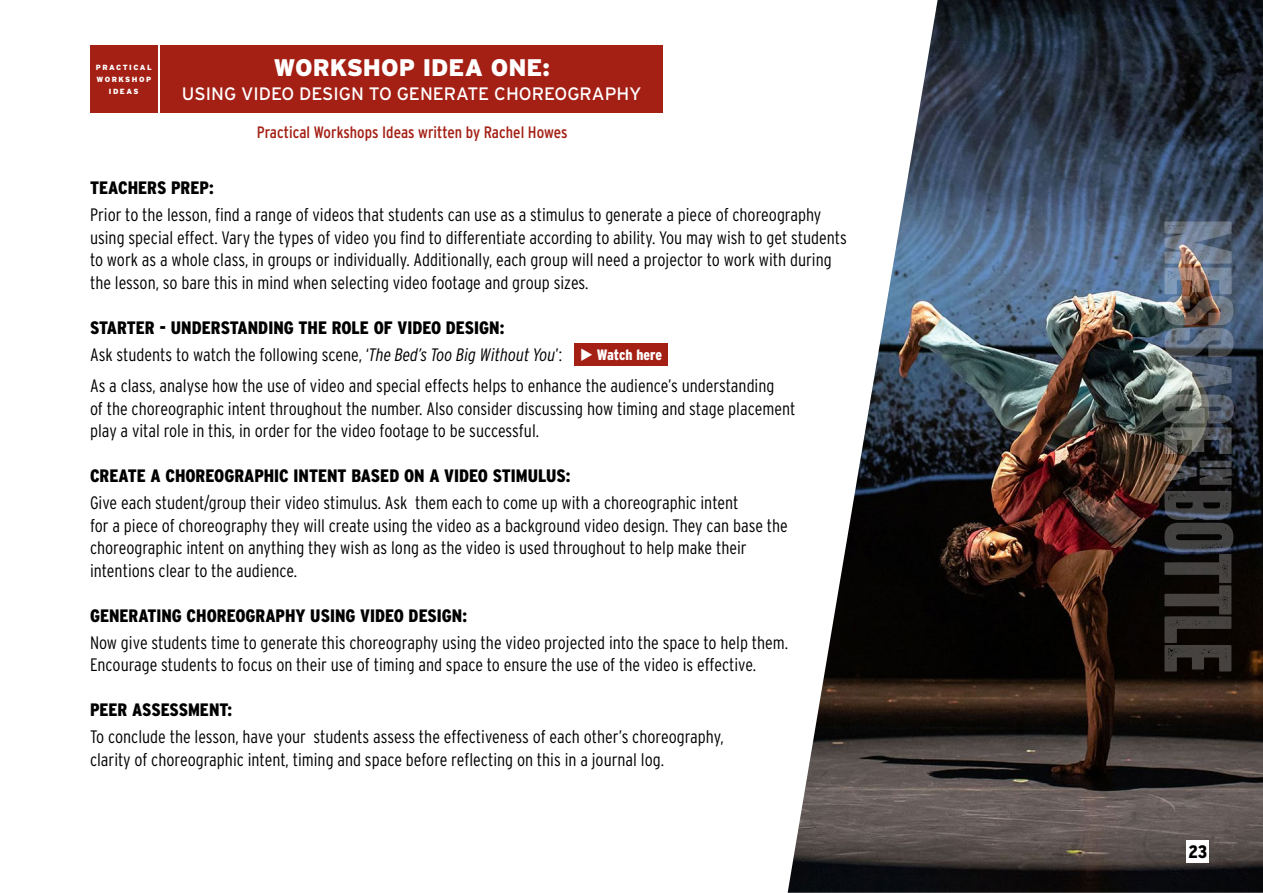
<style>
.page{position:relative;width:1263px;height:893px;background:#fff}
.page>*{position:absolute;margin:0;border:0;box-sizing:border-box;transform-origin:0 0}
.t1{font:900 24px "Interstate";color:#fff}
.t2{font:300 18px/22.5px "Interstate Condensed";color:#000}
.t3{font:900 18px/27px "Interstate Condensed";color:#000}
.t4{font:18px "Interstate";color:#fff}
.t5{font:16.5px "Interstate Condensed";color:#a41f14}
.t6{font:900 15px "Interstate Condensed";color:#fff}
.t7{font:900 7.5px/12px "Interstate";letter-spacing:.2em;color:#fff;text-align:center}
.s1{font-weight:300}
.s2{font-weight:300;font-style:italic}
</style>
<div class="page">
<img style="left:788px;top:0;width:475px;height:893px">
<div style="left:1186px;top:840px;width:23px;height:23px;background:#fff"></div>
<div style="left:90px;top:45px;width:68px;height:67px;background:#a41f14"></div>
<div style="left:160px;top:45px;width:503px;height:67px;background:#a41f14"></div>
<svg style="left:1164px;top:491px;width:69px;height:180px;background:#2d2c2c"></svg>
<svg style="left:1164px;top:461px;width:67px;height:24px;background:#433e3d"></svg>
<img style="left:1162px;top:221px;width:72px;height:233px">
<div style="left:574px;top:344px;width:94px;height:22px;background:#a41f14"></div>
<p class="t7" style="left:96px;top:61px;width:57px">PRACTICAL<br>WORKSHOP<br>IDEAS</p>
<h1 class="t1" style="left:273px;top:54px;width:278px">WORKSHOP IDEA ONE:</h1>
<p class="t4" style="left:182px;top:84px;width:461px">USING VIDEO DESIGN TO GENERATE CHOREOGRAPHY</p>
<p class="t5" style="left:257px;top:123px;width:312px">Practical Workshops Ideas written by Rachel Howes</p>
<p class="t3" style="left:90px;top:174px;width:125px">TEACHERS PREP:</p>
<p class="t2" style="left:90px;top:204px;width:758px">Prior to the lesson, find a range of videos that students can use as a stimulus to generate a piece of choreography using special effect. Vary the types of video you find to differentiate according to ability. You may wish to get students to work as a whole class, in groups or individually. Additionally, each group will need a projector to work with during the lesson, so bare this in mind when selecting video footage and group sizes.</p>
<p class="t3" style="left:90px;top:314px;width:474px">STARTER - UNDERSTANDING THE ROLE OF VIDEO DESIGN:<br><span class="s1">Ask students to watch the following scene, ‘</span><span class="s2">The Bed’s Too Big Without You</span><span class="s1">’:</span></p>
<p class="t2" style="left:90px;top:375px;width:707px">As a class, analyse how the use of video and special effects helps to enhance the audience’s understanding<br>of the choreographic intent throughout the number. Also consider discussing how timing and stage placement play a vital role in this, in order for the video footage to be successful.</p>
<p class="t3" style="left:90px;top:462px;width:482px">CREATE A CHOREOGRAPHIC INTENT BASED ON A VIDEO STIMULUS:</p>
<p class="t2" style="left:90px;top:492px;width:699px">Give each student/group their video stimulus. Ask them each to come up with a choreographic intent<br>for a piece of choreography they will create using the video as a background video design. They can base the choreographic intent on anything they wish as long as the video is used throughout to help make their intentions clear to the audience.</p>
<p class="t3" style="left:90px;top:602px;width:379px">GENERATING CHOREOGRAPHY USING VIDEO DESIGN:</p>
<p class="t2" style="left:90px;top:631px;width:700px">Now give students time to generate this choreography using the video projected into the space to help them.<br>Encourage students to focus on their use of timing and space to ensure the use of the video is effective.</p>
<p class="t3" style="left:90px;top:696px;width:144px">PEER ASSESSMENT:</p>
<p class="t2" style="left:90px;top:726px;width:635px">To conclude the lesson, have your students assess the effectiveness of each other’s choreography, clarity of choreographic intent, timing and space before reflecting on this in a journal log.</p>
<p class="t6" style="left:580px;top:346px;width:83px">◆ Watch here</p>
<p class="t3" style="left:1188px;top:838px;width:20px">23</p>
</div>
